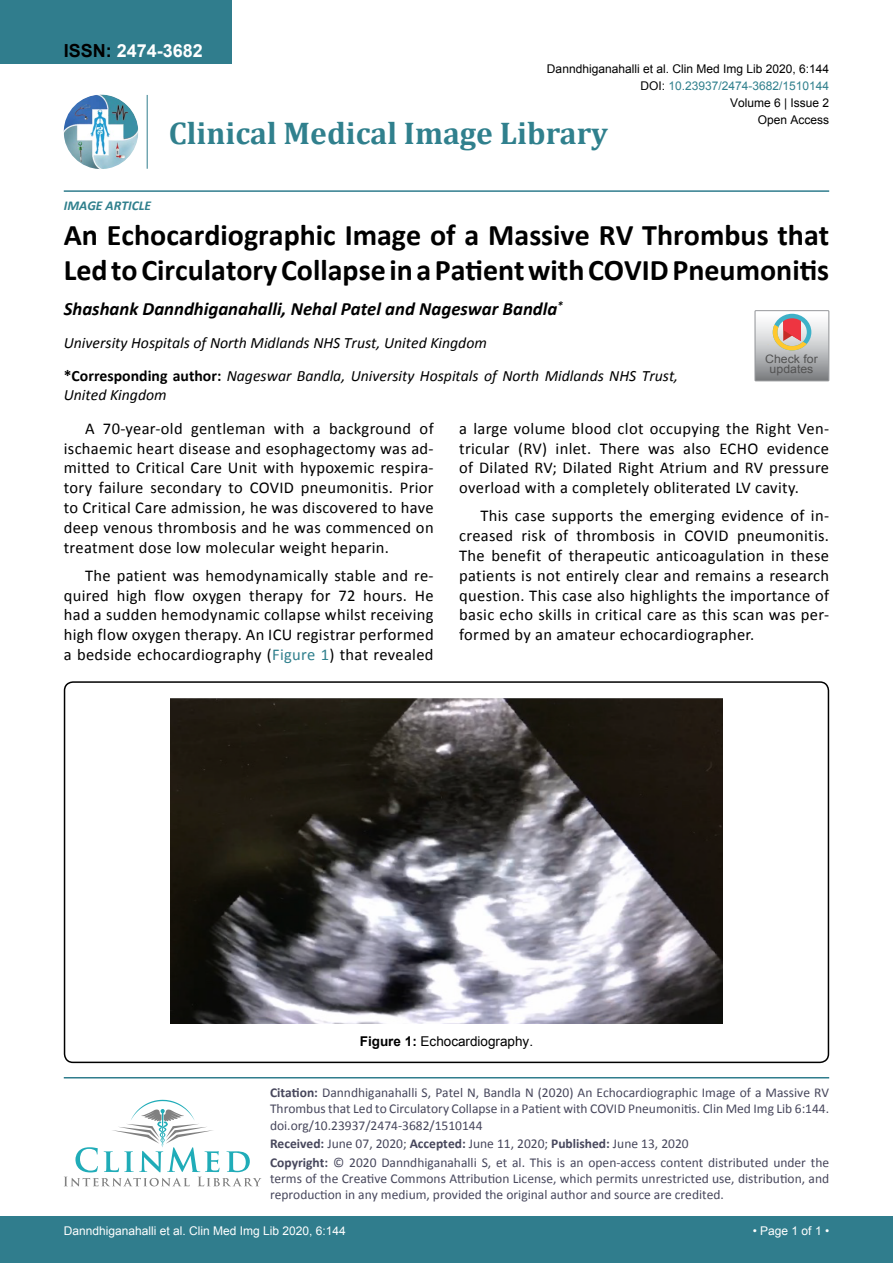
<style>
.page{position:relative;width:893px;height:1263px;background:#fff}
.page>*{position:absolute;margin:0;border:0;box-sizing:border-box;transform-origin:0 0}
.t1{font:700 31.5px "Cambria";color:#30808d}
.t2{font:700 30px/34.5px "Calibri";color:#000}
.t3{font:italic 700 18.75px "Calibri";color:#000}
.t4{font:700 18px "Arial";color:#fff}
.t5{font:16.5px/19.8px "Calibri";letter-spacing:.02em;color:#000;text-align:justify}
.t6{font:italic 15.75px/18.9px "Calibri";color:#000}
.t7{font:13.5px/16.2px "Calibri";color:#47475c;text-align:justify}
.t8{font:13.5px "Arial";color:#000}
.t9{font:italic 700 13.5px "Calibri";color:#30808d}
.t10{font:12px/17.2px "Arial";color:#000;text-align:right}
.t11{font:12px "Arial";color:#fff}
.t12{font:12px "Arial";color:#30808d}
.t13{font:11.7px/10.1px "Arial";color:#535353;text-align:center;scale:1.06 1}
.s1{color:#000}
.s2{font-weight:700;font-style:normal}
.s3{color:#30808d}
.s4{font-weight:700}
</style>
<div class="page">
<div style="left:0;top:0;width:231px;height:64px;background:#307d8d"></div>
<img style="left:64px;top:95px;width:74px;height:74px;border-radius:37px">
<hr style="left:147px;top:95px;width:1px;height:74px;background:#307d8d">
<hr style="left:64px;top:190px;width:765px;height:2px;background:#307d8d">
<div style="left:0;top:1216px;width:893px;height:47px;background:#307d8d"></div>
<hr style="left:64px;top:1077px;width:765px;height:1px;background:#307d8d">
<svg style="left:64px;top:1100px;width:197px;height:86px"></svg>
<svg style="left:755px;top:311px;width:74px;height:70px;background:#bdb6b3"></svg>
<div style="left:64px;top:681px;width:765px;height:382px;border:2px solid #000;border-radius:9px"></div>
<img style="left:170px;top:698px;width:553px;height:325px">
<p class="t4" style="left:64px;top:38px;width:141px"><span class="s1">ISSN:</span> 2474-3682</p>
<p class="t10" style="left:547px;top:60px;width:284px">Danndhiganahalli et al. Clin Med Img Lib 2020, 6:144</p>
<p class="t10" style="left:730px;top:94px;width:101px">Volume 6 | Issue 2<br>Open Access</p>
<p class="t12" style="left:640px;top:78px;width:190px"><span class="s1">DOI:</span> 10.23937/2474-3682/1510144</p>
<h1 class="t1" style="left:169px;top:111px;width:441px">Clinical Medical Image Library</h1>
<p class="t9" style="left:64px;top:197px;width:89px">IMAGE ARTICLE</p>
<h2 class="t2" style="left:64px;top:218px;width:767px">An Echocardiographic Image of a Massive RV Thrombus that<br>Led to Circulatory Collapse in a Patient with COVID Pneumonitis</h2>
<p class="t3" style="left:64px;top:297px;width:500px">Shashank Danndhiganahalli, Nehal Patel and Nageswar Bandla<sup>*</sup></p>
<p class="t6" style="left:64px;top:333px;width:425px">University Hospitals of North Midlands NHS Trust, United Kingdom</p>
<p class="t6" style="left:64px;top:366px;width:616px"><span class="s2">*Corresponding author:</span> Nageswar Bandla, University Hospitals of North Midlands NHS Trust,<br>United Kingdom</p>
<p class="t13" style="left:765px;top:354px;width:51px">Check for updates</p>
<p class="t5" style="left:64px;top:418px;width:371px;text-indent:21px">A 70-year-old gentleman with a background of ischaemic heart disease and esophagectomy was ad&shy;mitted to Critical Care Unit with hypoxemic respira&shy;tory failure secondary to COVID pneumonitis. Prior to Critical Care admission, he was discovered to have deep venous thrombosis and he was commenced on treatment dose low molecular weight heparin.</p>
<p class="t5" style="left:64px;top:565px;width:371px;text-indent:21px">The patient was hemodynamically stable and re&shy;quired high flow oxygen therapy for 72 hours. He had a sudden hemodynamic collapse whilst receiving high flow oxygen therapy. An ICU registrar performed a bedside echocardiography (<span class="s3">Figure 1</span>) that revealed</p>
<p class="t5" style="left:459px;top:418px;width:371px">a large volume blood clot occupying the Right Ven&shy;tricular (RV) inlet. There was also ECHO evidence of Dilated RV; Dilated Right Atrium and RV pressure overload with a completely obliterated LV cavity.</p>
<p class="t5" style="left:459px;top:506px;width:371px;text-indent:21px">This case supports the emerging evidence of in&shy;creased risk of thrombosis in COVID pneumonitis.<br>The benefit of therapeutic anticoagulation in these patients is not entirely clear and remains a research question. This case also highlights the importance of basic echo skills in critical care as this scan was per&shy;formed by an amateur echocardiographer.</p>
<p class="t8" style="left:360px;top:1032px;width:175px"><span class="s4">Figure 1:</span> Echocardiography.</p>
<p class="t7" style="left:270px;top:1084px;width:561px"><span class="s4">Citation:</span> Danndhiganahalli S, Patel N, Bandla N (2020) An Echocardiographic Image of a Massive RV Thrombus that Led to Circulatory Collapse in a Patient with COVID Pneumonitis. Clin Med Img Lib 6:144. doi.org/10.23937/2474-3682/1510144</p>
<p class="t7" style="left:270px;top:1154px;width:561px"><span class="s4">Copyright:</span> © 2020 Danndhiganahalli S, et al. This is an open-access content distributed under the terms of the Creative Commons Attribution License, which permits unrestricted use, distribution, and reproduction in any medium, provided the original author and source are credited.</p>
<p class="t7" style="left:270px;top:1135px;width:420px"><span class="s4">Received:</span> June 07, 2020; <span class="s4">Accepted:</span> June 11, 2020; <span class="s4">Published:</span> June 13, 2020</p>
<p class="t11" style="left:64px;top:1223px;width:284px">Danndhiganahalli et al. Clin Med Img Lib 2020, 6:144</p>
<p class="t11" style="left:753px;top:1223px;width:78px">• Page 1 of 1 •</p>
</div>
